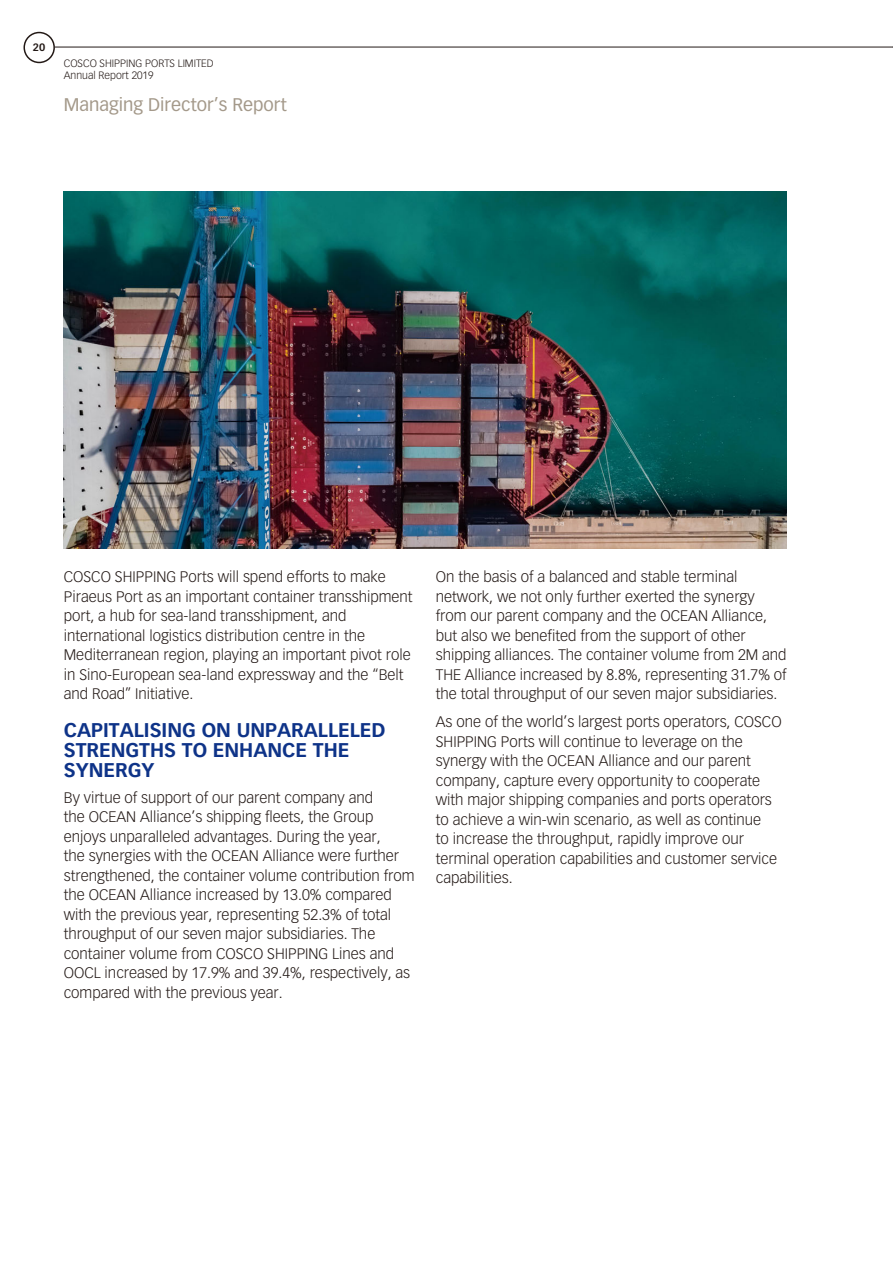
<style>
.page{position:relative;width:893px;height:1263px;background:#fff}
.page>*{position:absolute;margin:0;border:0;box-sizing:border-box;transform-origin:0 0}
.t1{font:700 19.5px/20.2px "Vectora LT Std";color:#0e3388}
.t2{font:18px "Vectora LT Std";color:#a4998a}
.t3{font:300 15px/19.5px "Vectora LT Std";color:#231916}
.t4{font:300 10.5px/12px "Vectora LT Std";color:#231916}
.t5{font:700 10.5px "Vectora LT Std";color:#231916}
</style>
<div class="page">
<div style="left:23px;top:32px;width:32px;height:31px;border:2px solid #231916;border-radius:50%"></div>
<hr style="left:55px;top:47px;width:838px;height:1px;background:#231916">
<img style="left:64px;top:191px;width:723px;height:358px">
<p class="t5" style="left:33px;top:42px;width:14px">20</p>
<p class="t4" style="left:64px;top:58px;width:151px">COSCO SHIPPING PORTS LIMITED<br>Annual Report 2019</p>
<p class="t2" style="left:64px;top:96px;width:225px">Managing Director’s Report</p>
<p class="t3" style="left:64px;top:568px;width:350px">COSCO SHIPPING Ports will spend efforts to make Piraeus Port as an important container transshipment port, a hub for sea-land transshipment, and international logistics distribution centre in the Mediterranean region, playing an important pivot role in Sino-European sea-land expressway and the “Belt and Road” Initiative.</p>
<h1 class="t1" style="left:64px;top:721px;width:323px">CAPITALISING ON UNPARALLELED<br>STRENGTHS TO ENHANCE THE<br>SYNERGY</h1>
<p class="t3" style="left:64px;top:789px;width:352px">By virtue of support of our parent company and<br>the OCEAN Alliance’s shipping fleets, the Group enjoys unparalleled advantages. During the year,<br>the synergies with the OCEAN Alliance were further strengthened, the container volume contribution from the OCEAN Alliance increased by 13.0% compared with the previous year, representing 52.3% of total throughput of our seven major subsidiaries. The container volume from COSCO SHIPPING Lines and OOCL increased by 17.9% and 39.4%, respectively, as compared with the previous year.</p>
<p class="t3" style="left:436px;top:568px;width:352px">On the basis of a balanced and stable terminal network, we not only further exerted the synergy from our parent company and the OCEAN Alliance, but also we benefited from the support of other shipping alliances. The container volume from 2M and THE Alliance increased by 8.8%, representing 31.7% of the total throughput of our seven major subsidiaries.</p>
<p class="t3" style="left:436px;top:713px;width:347px">As one of the world’s largest ports operators, COSCO SHIPPING Ports will continue to leverage on the synergy with the OCEAN Alliance and our parent company, capture every opportunity to cooperate with major shipping companies and ports operators to achieve a win-win scenario, as well as continue<br>to increase the throughput, rapidly improve our terminal operation capabilities and customer service capabilities.</p>
</div>
